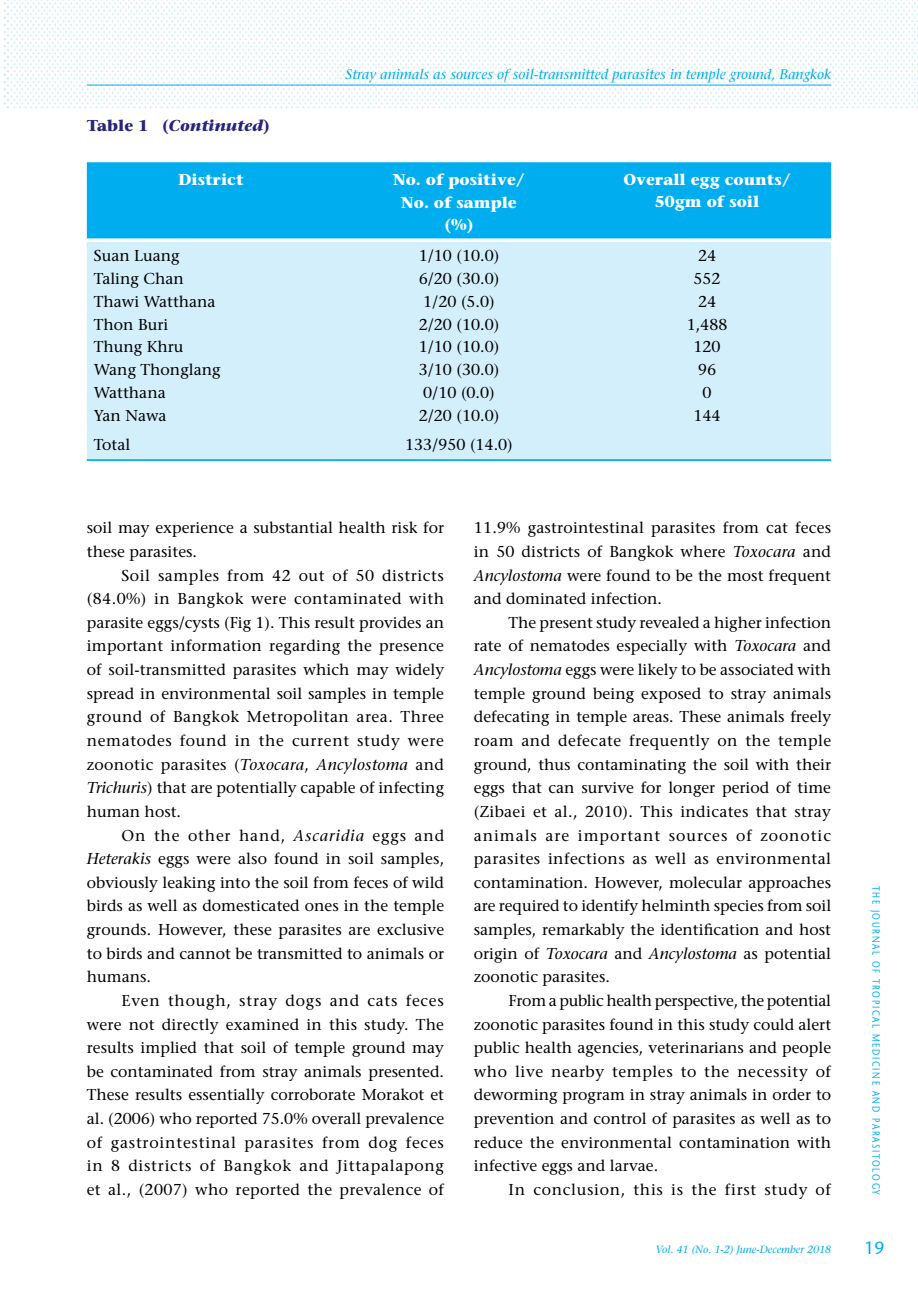
<style>
.page{position:relative;width:918px;height:1290px;background:#fff}
.page>*{position:absolute;margin:0;border:0;box-sizing:border-box;transform-origin:0 0}
.t1{font:17.5px "Stone Sans";color:#00aeef}
.t2{font:15.75px/23.6px "Stone Serif";color:#000;text-align:justify}
.t3{font:700 15.75px/22.8px "Stone Serif";color:#fff;text-align:center}
.t4{font:15.75px "Stone Serif";letter-spacing:.045em;color:#000}
.t5{font:italic 700 15.75px "Stone Serif";color:#26247b}
.t6{font:italic 14px "Stone Serif";color:#00aeef}
.t7{font:10.5px "Stone Sans";letter-spacing:.2em;color:#00aeef;scale:.8 1}
.t8{font:italic 10.5px "Stone Serif";color:#00aeef}
.s1{font-style:normal}
.s2{font-style:italic}
</style>
<div class="page">
<svg style="left:4px;top:0;width:914px;height:108px"></svg>
<hr style="left:87px;top:85px;width:744px;height:1px;background:#00aeef">
<div style="left:87px;top:162px;width:744px;height:76px;background:#00aeef"></div>
<div style="left:87px;top:242px;width:744px;height:217px;background:#d4effc"></div>
<svg style="left:87px;top:238px;width:248px;height:2px"></svg>
<svg style="left:335px;top:238px;width:248px;height:1px"></svg>
<svg style="left:583px;top:238px;width:248px;height:2px"></svg>
<hr style="left:87px;top:459px;width:248px;height:2px;background:#00aeef">
<hr style="left:335px;top:459px;width:248px;height:2px;background:#00aeef">
<hr style="left:583px;top:459px;width:248px;height:2px;background:#00aeef">
<p class="t5" style="left:87px;top:116px;width:185px"><span class="s1">Table 1 (</span>Continuted<span class="s1">)</span></p>
<p class="t6" style="left:346px;top:66px;width:487px">Stray animals as sources of soil-transmitted parasites in temple ground, Bangkok</p>
<p class="t3" style="left:178px;top:168px;width:67px">District</p>
<p class="t3" style="left:393px;top:168px;width:133px">No. of positive/<br>No. of sample (%)</p>
<p class="t3" style="left:623px;top:168px;width:169px">Overall egg counts/<br>50gm of soil</p>
<p class="t2" style="left:94px;top:244px;width:128px;line-height:22.8px;text-align:left">Suan Luang<br>Taling Chan<br>Thawi Watthana<br>Thon Buri<br>Thung Khru<br>Wang Thonglang<br>Watthana<br>Yan Nawa</p>
<p class="t2" style="left:419px;top:244px;width:82px;line-height:22.8px;text-align:left">1/10 (10.0)<br>6/20 (30.0)<br>1/20 (5.0)<br>2/20 (10.0)<br>1/10 (10.0)<br>3/10 (30.0)<br>0/10 (0.0)<br>2/20 (10.0)</p>
<p class="t2" style="left:687px;top:244px;width:42px;line-height:22.8px;text-align:center">24<br>552<br>24<br>1,488<br>120<br>96<br>0<br>144</p>
<p class="t2" style="left:94px;top:432px;width:38px">Total</p>
<p class="t2" style="left:405px;top:432px;width:109px">133/950 (14.0)</p>
<p class="t2" style="left:87px;top:516px;width:359px">soil may experience a substantial health risk for these parasites.</p>
<p class="t2" style="left:87px;top:563px;width:359px;text-indent:35px">Soil samples from 42 out of 50 districts (84.0%) in Bangkok were contaminated with parasite eggs/cysts (Fig 1). This result provides an important information regarding the presence of soil-transmitted parasites which may widely spread in environmental soil samples in temple ground of Bangkok Metropolitan area. Three nematodes found in the current study were zoonotic parasites (<span class="s2">Toxocara</span>, <span class="s2">Ancylostoma</span> and <span class="s2">Trichuris</span>) that are potentially capable of infecting human host.</p>
<p class="t2" style="left:87px;top:823px;width:359px;text-indent:35px">On the other hand, <span class="s2">Ascaridia</span> eggs and <span class="s2">Heterakis</span> eggs were also found in soil samples, obviously leaking into the soil from feces of wild birds as well as domesticated ones in the temple grounds. However, these parasites are exclusive to birds and cannot be transmitted to animals or humans.</p>
<p class="t2" style="left:87px;top:988px;width:359px;text-indent:35px">Even though, stray dogs and cats feces were not directly examined in this study. The results implied that soil of temple ground may be contaminated from stray animals presented.<br>These results essentially corroborate Morakot et al. (2006) who reported 75.0% overall prevalence of gastrointestinal parasites from dog feces in 8 districts of Bangkok and Jittapalapong et al., (2007) who reported the prevalence of</p>
<p class="t2" style="left:474px;top:516px;width:359px">11.9% gastrointestinal parasites from cat feces in 50 districts of Bangkok where <span class="s2">Toxocara</span> and <span class="s2">Ancylostoma</span> were found to be the most frequent and dominated infection.</p>
<p class="t2" style="left:474px;top:610px;width:359px;text-indent:35px">The present study revealed a higher infection rate of nematodes especially with <span class="s2">Toxocara</span> and <span class="s2">Ancylostoma</span> eggs were likely to be associated with temple ground being exposed to stray animals defecating in temple areas. These animals freely roam and defecate frequently on the temple ground, thus contaminating the soil with their eggs that can survive for longer period of time (Zibaei et al., 2010). This indicates that stray animals are important sources of zoonotic parasites infections as well as environmental contamination. However, molecular approaches are required to identify helminth species from soil samples, remarkably the identification and host origin of <span class="s2">Toxocara</span> and <span class="s2">Ancylostoma</span> as potential zoonotic parasites.</p>
<p class="t2" style="left:474px;top:988px;width:359px;text-indent:35px">From a public health perspective, the potential zoonotic parasites found in this study could alert public health agencies, veterinarians and people who live nearby temples to the necessity of deworming program in stray animals in order to prevention and control of parasites as well as to reduce the environmental contamination with infective eggs and larvae.</p>
<p class="t4" style="left:508px;top:1180px;width:324px">In conclusion, this is the first study of</p>
<p class="t8" style="left:655px;top:1243px;width:177px">Vol. 41 (No. 1-2) June-December 2018</p>
<p class="t7" style="left:882px;top:885px;width:388px;rotate:90deg">THE JOURNAL OF TROPICAL MEDICINE AND PARASITOLOGY</p>
<p class="t1" style="left:864px;top:1237px;width:22px">19</p>
</div>
